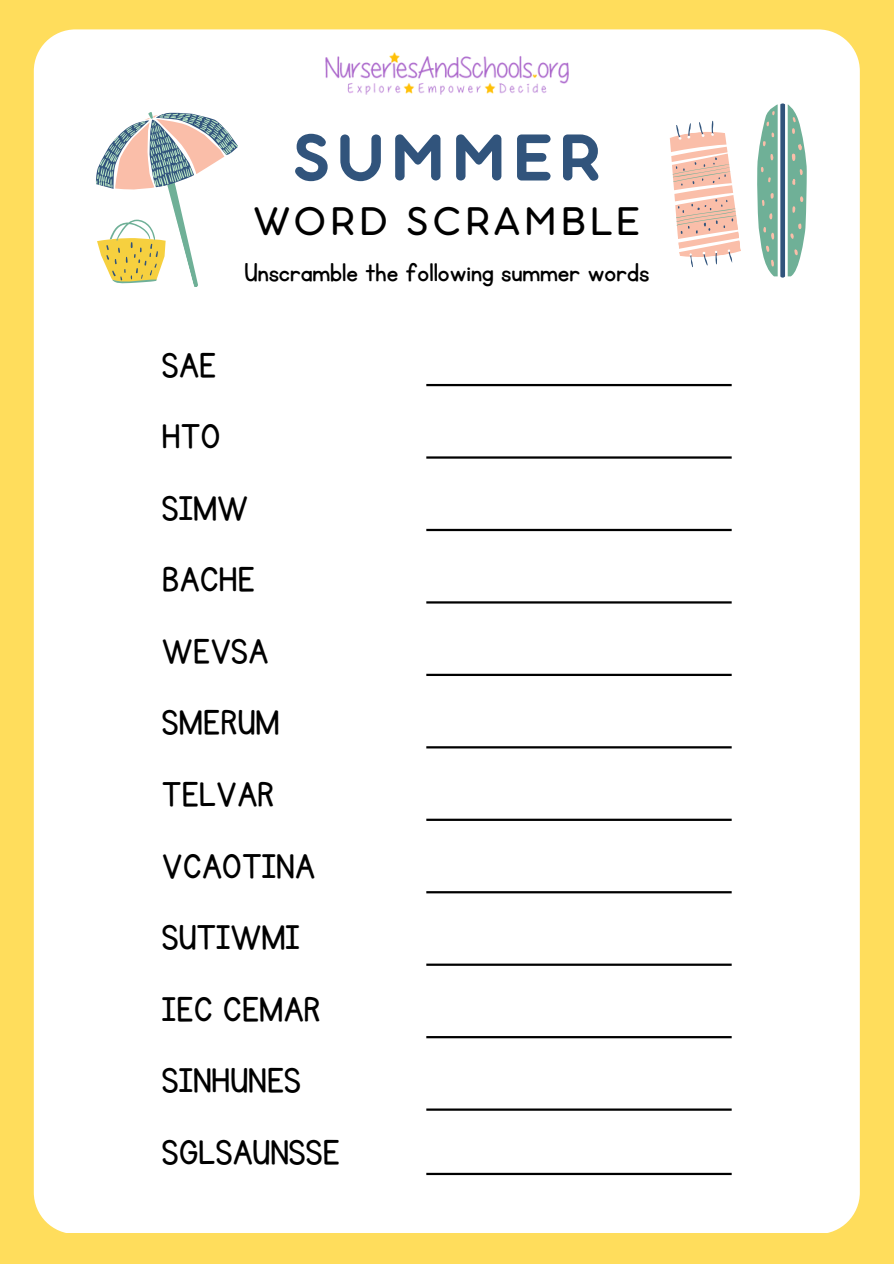
<style>
.page{position:relative;width:894px;height:1264px;background:#fff}
.page>*{position:absolute;margin:0;border:0;box-sizing:border-box;transform-origin:0 0}
.t1{font:71.85px "Aristotelica Pro Tx Bld";letter-spacing:.08em;color:#31547c}
.t2{font:43.5px "Aristotelica Pro Tx";letter-spacing:.08em;color:#000}
.t3{font:40.05px "KG Primary Penmanship";color:#000}
.t4{font:30px "KG Primary Penmanship";color:#000}
</style>
<div class="page">
<div style="left:0;top:0;width:893px;height:1263px;background:#ffdd5c"></div>
<div style="left:34px;top:29px;width:825px;height:1203px;background:#fff;border-radius:42px"></div>
<hr style="left:426px;top:384px;width:305px;height:2px;background:#000">
<hr style="left:426px;top:529px;width:305px;height:2px;background:#000">
<hr style="left:426px;top:456px;width:305px;height:2px;background:#000">
<hr style="left:426px;top:601px;width:305px;height:2px;background:#000">
<hr style="left:426px;top:673px;width:305px;height:3px;background:#000">
<hr style="left:426px;top:746px;width:305px;height:2px;background:#000">
<hr style="left:426px;top:818px;width:305px;height:3px;background:#000">
<hr style="left:426px;top:891px;width:305px;height:2px;background:#000">
<hr style="left:426px;top:963px;width:305px;height:2px;background:#000">
<hr style="left:426px;top:1036px;width:305px;height:2px;background:#000">
<hr style="left:426px;top:1108px;width:305px;height:2px;background:#000">
<hr style="left:426px;top:1172px;width:305px;height:2px;background:#000">
<svg style="left:669px;top:120px;width:72px;height:148px"></svg>
<svg style="left:757px;top:103px;width:49px;height:175px"></svg>
<svg style="left:95px;top:112px;width:143px;height:175px"></svg>
<img style="left:325px;top:53px;width:243px;height:41px">
<p class="t1" style="left:292px;top:134px;width:309px">SUMMER</p>
<p class="t2" style="left:254px;top:207px;width:387px">WORD SCRAMBLE</p>
<p class="t4" style="left:244px;top:258px;width:406px">Unscramble the following summer words</p>
<h1 class="t3" style="left:162px;top:346px;width:56px">SAE</h1>
<h2 class="t3" style="left:162px;top:417px;width:60px">HTO</h2>
<p class="t3" style="left:162px;top:489px;width:88px">SIMW</p>
<p class="t3" style="left:162px;top:560px;width:94px">BACHE</p>
<p class="t3" style="left:162px;top:632px;width:108px">WEVSA</p>
<h2 class="t3" style="left:162px;top:703px;width:119px">SMERUM</h2>
<h2 class="t3" style="left:162px;top:775px;width:114px">TELVAR</h2>
<h2 class="t3" style="left:162px;top:846px;width:154px">VCAOTINA</h2>
<h2 class="t3" style="left:162px;top:918px;width:139px">SUTIWMI</h2>
<h2 class="t3" style="left:162px;top:989px;width:160px">IEC CEMAR</h2>
<h2 class="t3" style="left:162px;top:1061px;width:140px">SINHUNES</h2>
<h2 class="t3" style="left:162px;top:1132px;width:179px">SGLSAUNSSE</h2>
</div>
